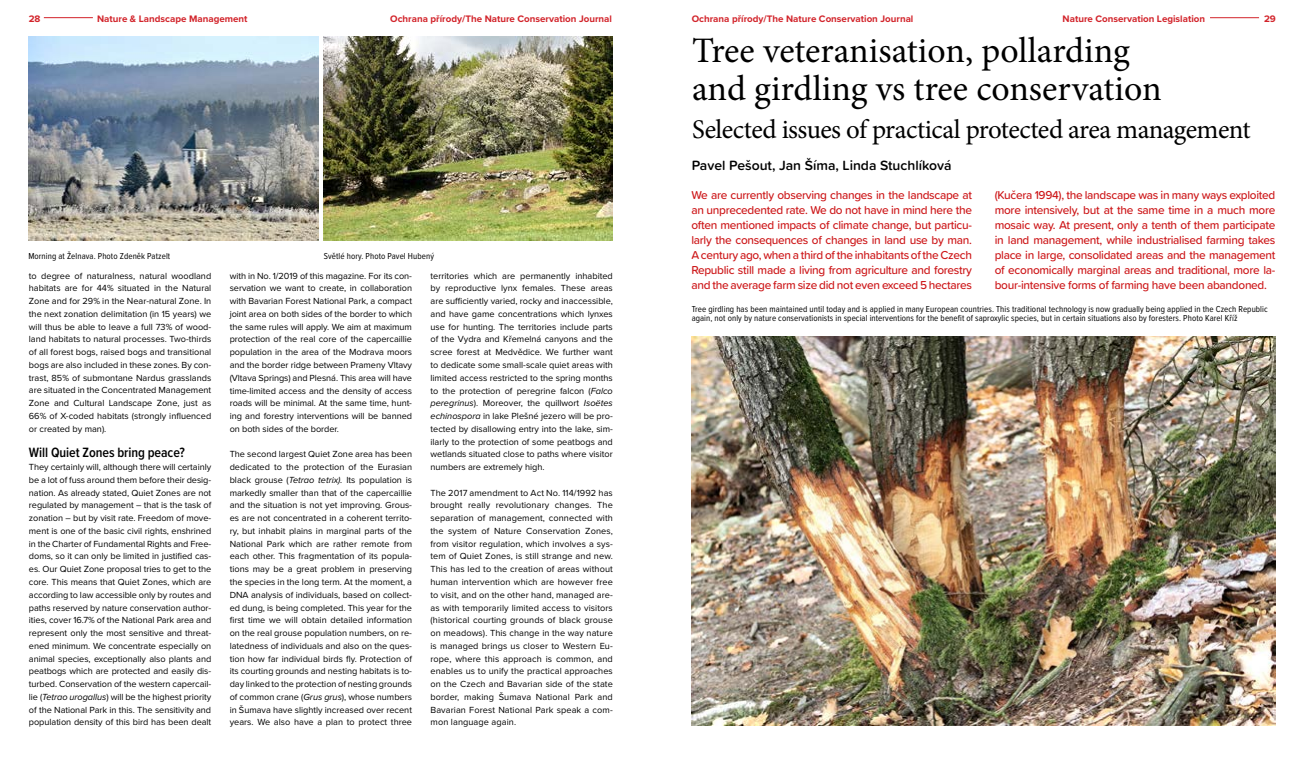
<style>
.page{position:relative;width:1304px;height:766px;background:#fff}
.page>*{position:absolute;margin:0;border:0;box-sizing:border-box;transform-origin:0 0}
.t1{font:35.9px/37.9px "Minion Pro";color:#000}
.t2{font:26.9px "Minion Pro";letter-spacing:-.025em;color:#000}
.t3{font:600 13.9px "Proxima Soft";color:#000}
.t4{font:600 13.9px "Proxima Nova Cond";letter-spacing:-.005em;color:#000}
.t5{font:500 12px/15.1px "Proxima Soft";letter-spacing:-.025em;color:#cd1719;text-align:justify}
.t6{font:700 9.8px "Proxima Nova";color:#d2232a}
.t7{font:9.2px/12.8px "Proxima Nova";color:#000;text-align:justify}
.t8{font:9px/9px "Proxima Nova Cond";letter-spacing:.01em;color:#000}
.s1{font-style:italic}
</style>
<div class="page">
<img style="left:28px;top:36px;width:290px;height:204px">
<img style="left:323px;top:36px;width:289px;height:204px">
<img style="left:692px;top:336px;width:584px;height:389px">
<hr style="left:1210px;top:17px;width:49px;height:1px;background:#d2232a">
<hr style="left:44px;top:17px;width:49px;height:1px;background:#d2232a">
<p class="t6" style="left:29px;top:11px;width:13px">28</p>
<p class="t6" style="left:97px;top:11px;width:152px">Nature &amp; Landscape Management</p>
<p class="t6" style="left:390px;top:11px;width:223px">Ochrana přírody/The Nature Conservation Journal</p>
<p class="t6" style="left:692px;top:11px;width:223px">Ochrana přírody/The Nature Conservation Journal</p>
<p class="t6" style="left:1063px;top:11px;width:144px">Nature Conservation Legislation</p>
<p class="t6" style="left:1264px;top:11px;width:13px">29</p>
<h1 class="t1" style="left:692px;top:32px;width:471px">Tree veteranisation, pollarding and girdling vs tree conservation</h1>
<h2 class="t2" style="left:692px;top:111px;width:560px">Selected issues of practical protected area management</h2>
<p class="t8" style="left:28px;top:251px;width:143px">Morning at Želnava. Photo Zdeněk Patzelt</p>
<p class="t8" style="left:324px;top:251px;width:112px">Světlé hory. Photo Pavel Hubený</p>
<p class="t7" style="left:29px;top:268px;width:184px">to degree of naturalness, natural woodland habitats are for 44% situated in the Natural Zone and for 29% in the Near-natural Zone. In the next zonation delimitation (in 15 years) we will thus be able to leave a full 73% of wood&shy;land habitats to natural processes. Two-thirds of all forest bogs, raised bogs and transitional bogs are also included in these zones. By con&shy;trast, 85% of submontane Nardus grasslands are situated in the Concentrated Management Zone and Cultural Landscape Zone, just as 66% of X-coded habitats (strongly influenced or created by man).</p>
<h3 class="t4" style="left:29px;top:442px;width:157px">Will Quiet Zones bring peace?</h3>
<p class="t7" style="left:29px;top:460px;width:184px">They certainly will, although there will certainly be a lot of fuss around them before their desig&shy;nation. As already stated, Quiet Zones are not regulated by management – that is the task of zonation – but by visit rate. Freedom of move&shy;ment is one of the basic civil rights, enshrined in the Charter of Fundamental Rights and Free&shy;doms, so it can only be limited in justified cas&shy;es. Our Quiet Zone proposal tries to get to the core. This means that Quiet Zones, which are according to law accessible only by routes and paths reserved by nature conservation author&shy;ities, cover 16.7% of the National Park area and represent only the most sensitive and threat&shy;ened minimum. We concentrate especially on animal species, exceptionally also plants and peatbogs which are protected and easily dis&shy;turbed. Conservation of the western capercail&shy;lie (<span class="s1">Tetrao urogallus</span>) will be the highest priority of the National Park in this. The sensitivity and population density of this bird has been dealt</p>
<p class="t7" style="left:230px;top:268px;width:184px">with in No. 1/2019 of this magazine. For its con&shy;servation we want to create, in collaboration with Bavarian Forest National Park, a compact joint area on both sides of the border to which the same rules will apply. We aim at maximum protection of the real core of the capercaillie population in the area of the Modrava moors and the border ridge between Prameny Vltavy (Vltava Springs) and Plesná. This area will have time-limited access and the density of access roads will be minimal. At the same time, hunt&shy;ing and forestry interventions will be banned on both sides of the border.</p>
<p class="t7" style="left:230px;top:447px;width:184px">The second largest Quiet Zone area has been dedicated to the protection of the Eurasian black grouse (<span class="s1">Tetrao tetrix).</span> Its population is markedly smaller than that of the capercaillie and the situation is not yet improving. Grous&shy;es are not concentrated in a coherent territo&shy;ry, but inhabit plains in marginal parts of the National Park which are rather remote from each other. This fragmentation of its popula&shy;tions may be a great problem in preserving the species in the long term. At the moment, a DNA analysis of individuals, based on collect&shy;ed dung, is being completed. This year for the first time we will obtain detailed information on the real grouse population numbers, on re&shy;latedness of individuals and also on the ques&shy;tion how far individual birds fly. Protection of its courting grounds and nesting habitats is to&shy;day linked to the protection of nesting grounds of common crane (<span class="s1">Grus grus</span>), whose numbers in Šumava have slightly increased over recent years. We also have a plan to protect three</p>
<p class="t7" style="left:430px;top:269px;width:184px">territories which are permanently inhabited by reproductive lynx females. These areas are sufficiently varied, rocky and inaccessible, and have game concentrations which lynxes use for hunting. The territories include parts of the Vydra and Křemelná canyons and the scree forest at Medvědice. We further want to dedicate some small-scale quiet areas with limited access restricted to the spring months to the protection of peregrine falcon (<span class="s1">Falco peregrinus</span>). Moreover, the quillwort <span class="s1">Isoëtes echinospora</span> in lake Plešné jezero will be pro&shy;tected by disallowing entry into the lake, sim&shy;ilarly to the protection of some peatbogs and wetlands situated close to paths where visitor numbers are extremely high.</p>
<p class="t7" style="left:430px;top:485px;width:184px">The 2017 amendment to Act No. 114/1992 has brought really revolutionary changes. The separation of management, connected with the system of Nature Conservation Zones, from visitor regulation, which involves a sys&shy;tem of Quiet Zones, is still strange and new.<br>This has led to the creation of areas without human intervention which are however free to visit, and on the other hand, managed are&shy;as with temporarily limited access to visitors (historical courting grounds of black grouse on meadows). This change in the way nature is managed brings us closer to Western Eu&shy;rope, where this approach is common, and enables us to unify the practical approaches on the Czech and Bavarian side of the state border, making Šumava National Park and Bavarian Forest National Park speak a com&shy;mon language again.</p>
<h3 class="t3" style="left:692px;top:154px;width:261px">Pavel Pešout, Jan Šíma, Linda Stuchlíková</h3>
<p class="t5" style="left:691px;top:186px;width:282px">We are currently observing changes in the landscape at an unprecedented rate. We do not have in mind here the often mentioned impacts of climate change, but particu&shy;larly the consequences of changes in land use by man.<br>A century ago, when a third of the inhabitants of the Czech Republic still made a living from agriculture and forestry and the average farm size did not even exceed 5 hectares</p>
<p class="t5" style="left:995px;top:186px;width:282px">(Kučera 1994), the landscape was in many ways exploited more intensively, but at the same time in a much more mosaic way. At present, only a tenth of them participate in land management, while industrialised farming takes place in large, consolidated areas and the management of economically marginal areas and traditional, more la&shy;bour-intensive forms of farming have been abandoned.</p>
<p class="t8" style="left:692px;top:304px;width:578px">Tree girdling has been maintained until today and is applied in many European countries. This traditional technology is now gradually being applied in the Czech Republic again, not only by nature conservationists in special interventions for the benefit of saproxylic species, but in certain situations also by foresters. Photo Karel Kříž</p>
</div>
